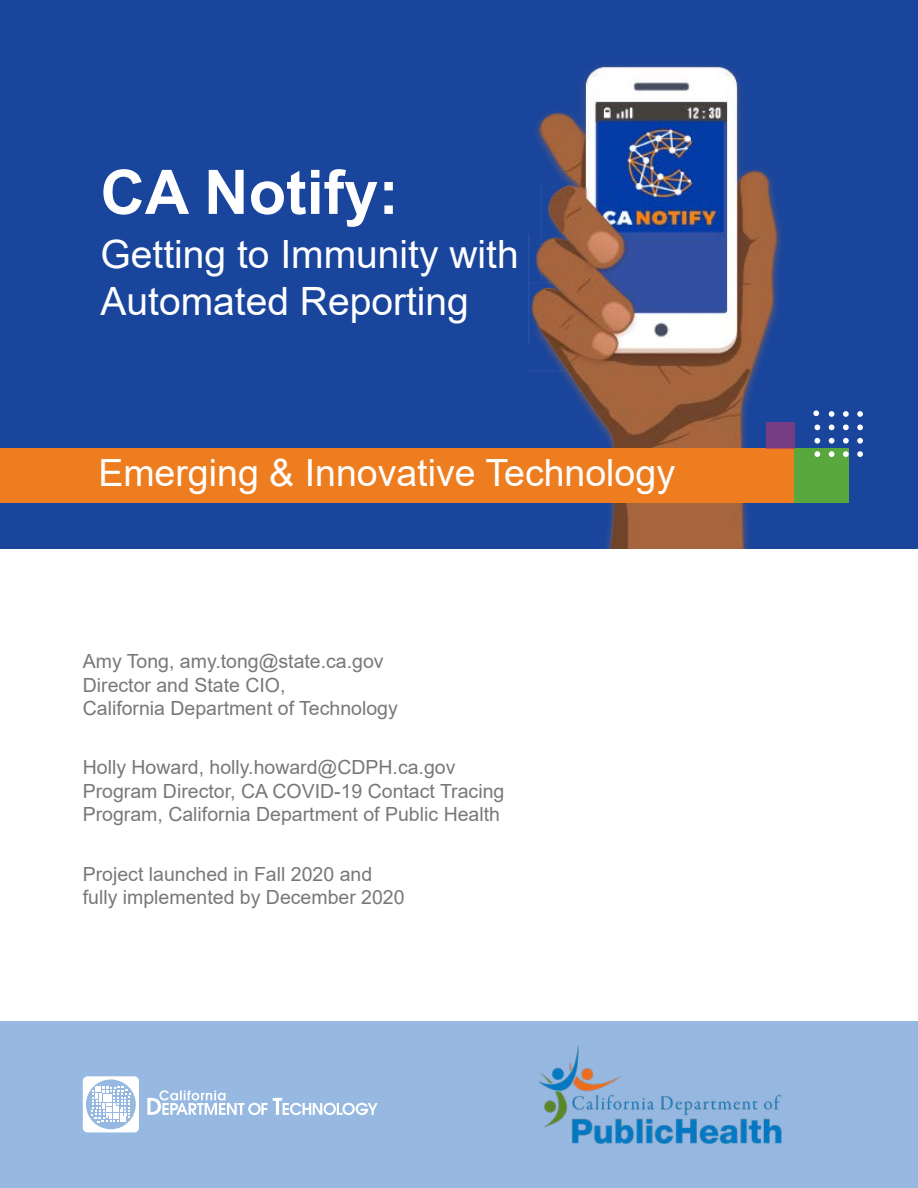
<style>
.page{position:relative;width:918px;height:1188px;background:#fff}
.page>*{position:absolute;margin:0;border:0;box-sizing:border-box;transform-origin:0 0}
.t1{font:700 61.5px "Arial";color:#fff}
.t2{font:39px/46.8px "Arial";color:#fff}
.t3{font:37.5px "Arial";color:#fff}
.t4{font:19.5px/23.4px "Arial";color:#77787b}
</style>
<div class="page">
<div style="left:1px;top:0;width:917px;height:549px;background:#19459d"></div>
<div style="left:0;top:1022px;width:918px;height:165px;background:#97b9e1"></div>
<img style="left:528px;top:66px;width:253px;height:483px">
<div style="left:0;top:448px;width:848px;height:55px;background:#ee7d1f"></div>
<div style="left:794px;top:448px;width:55px;height:55px;background:#59a83e"></div>
<div style="left:766px;top:422px;width:29px;height:26px;background:#753d84"></div>
<svg style="left:813px;top:410px;width:6px;height:6px"></svg>
<svg style="left:815px;top:424px;width:5px;height:6px"></svg>
<svg style="left:815px;top:438px;width:5px;height:6px"></svg>
<svg style="left:815px;top:451px;width:5px;height:6px"></svg>
<svg style="left:829px;top:411px;width:5px;height:6px"></svg>
<svg style="left:829px;top:424px;width:5px;height:6px"></svg>
<svg style="left:829px;top:438px;width:5px;height:6px"></svg>
<svg style="left:829px;top:451px;width:5px;height:6px"></svg>
<svg style="left:843px;top:411px;width:6px;height:6px"></svg>
<svg style="left:843px;top:424px;width:6px;height:6px"></svg>
<svg style="left:843px;top:438px;width:6px;height:6px"></svg>
<svg style="left:843px;top:451px;width:6px;height:6px"></svg>
<svg style="left:857px;top:411px;width:6px;height:6px"></svg>
<svg style="left:857px;top:424px;width:6px;height:6px"></svg>
<svg style="left:857px;top:438px;width:6px;height:6px"></svg>
<svg style="left:857px;top:451px;width:6px;height:6px"></svg>
<svg style="left:147px;top:1090px;width:120px;height:25px"></svg>
<svg style="left:273px;top:1098px;width:105px;height:17px"></svg>
<svg style="left:83px;top:1076px;width:56px;height:56px"></svg>
<img style="left:538px;top:1046px;width:245px;height:97px">
<h1 class="t1" style="left:100px;top:149px;width:300px">CA Notify:</h1>
<h2 class="t2" style="left:100px;top:231px;width:420px">Getting to Immunity with<br>Automated Reporting</h2>
<h3 class="t3" style="left:98px;top:447px;width:578px">Emerging &amp; Innovative Technology</h3>
<p class="t4" style="left:83px;top:650px;width:317px">Amy Tong, amy.tong@state.ca.gov<br>Director and State CIO,<br>California Department of Technology</p>
<p class="t4" style="left:83px;top:756px;width:423px">Holly Howard, holly.howard@CDPH.ca.gov<br>Program Director, CA COVID-19 Contact Tracing<br>Program, California Department of Public Health</p>
<p class="t4" style="left:83px;top:862px;width:323px">Project launched in Fall 2020 and fully implemented by December 2020</p>
</div>
